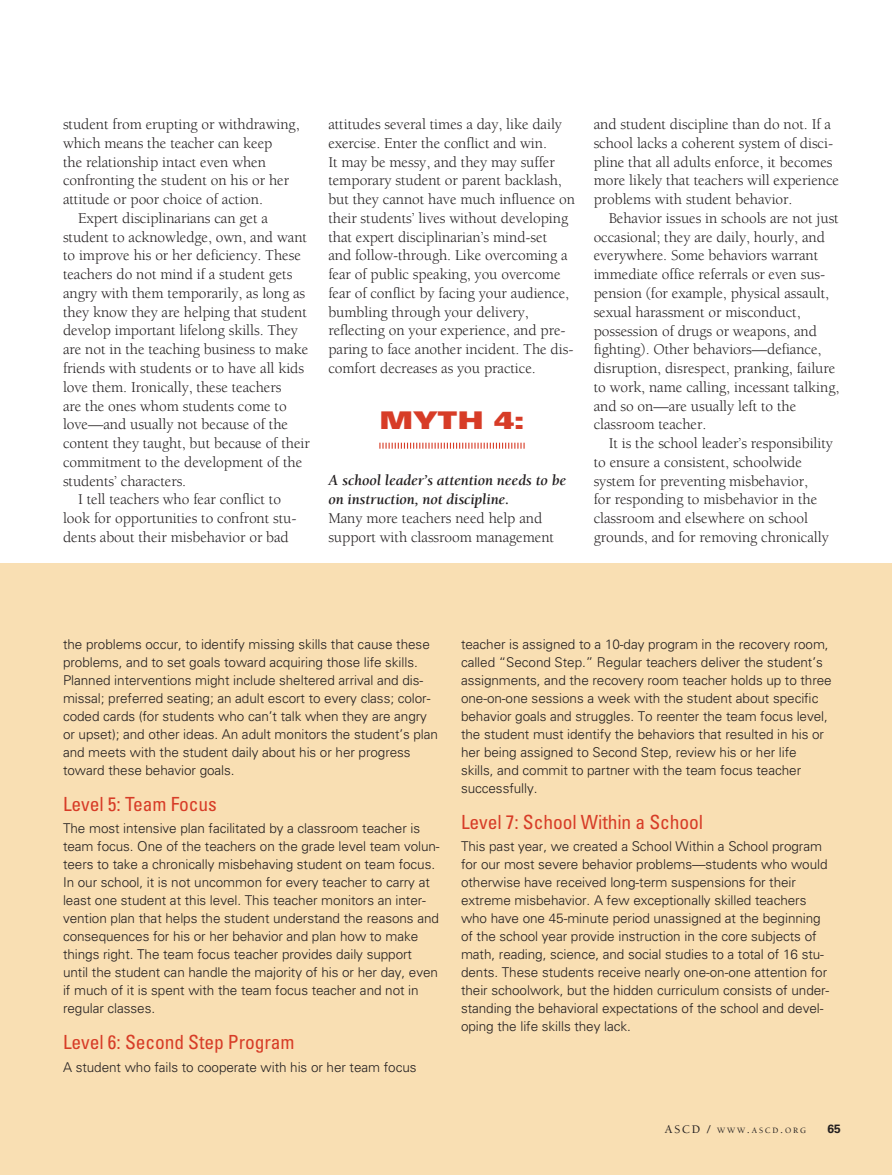
<style>
.page{position:relative;width:892px;height:1175px;background:#fff}
.page>*{position:absolute;margin:0;border:0;box-sizing:border-box;transform-origin:0 0}
.t1{font:24.3px "Univers LT Std X Black Ex";color:#d73c27}
.t2{font:condensed 19.5px "Univers LT Std";letter-spacing:-.005em;color:#d73c27}
.t3{font:15.3px/18.8px "Berkeley Std";letter-spacing:-.005em;color:#231f20}
.t4{font:italic 700 15.3px/18.8px "Berkeley Std";letter-spacing:-.005em;color:#231f20}
.t5{font:300 13.5px/18px "Univers LT Std";letter-spacing:-.005em;color:#231f20}
.t6{font:700 12px "Univers LT Std";color:#231f20}
.t7{font:500 8.4px "Berkeley Std";letter-spacing:.215em;color:#231f20}
.s1{font-size:12px}
</style>
<div class="page">
<div style="left:0;top:563px;width:891px;height:612px;background:#f9dfb3"></div>
<svg style="left:379px;top:443px;width:145px;height:6px"></svg>
<p class="t3" style="left:63px;top:115px;width:238px">student from erupting or withdrawing,</p>
<p class="t3" style="left:63px;top:134px;width:211px">which means the teacher can keep</p>
<p class="t3" style="left:63px;top:153px;width:204px">the relationship intact even when</p>
<p class="t3" style="left:63px;top:171px;width:227px">confronting the student on his or her</p>
<p class="t3" style="left:63px;top:190px;width:201px">attitude or poor choice of action.</p>
<p class="t3" style="left:78px;top:209px;width:191px">Expert disciplinarians can get a</p>
<p class="t3" style="left:63px;top:228px;width:245px">student to acknowledge, own, and want</p>
<p class="t3" style="left:63px;top:246px;width:239px">to improve his or her deficiency. These</p>
<p class="t3" style="left:63px;top:265px;width:231px">teachers do not mind if a student gets</p>
<p class="t3" style="left:63px;top:284px;width:243px">angry with them temporarily, as long as</p>
<p class="t3" style="left:63px;top:303px;width:245px">they know they are helping that student</p>
<p class="t3" style="left:63px;top:321px;width:236px">develop important lifelong skills. They</p>
<p class="t3" style="left:63px;top:340px;width:246px">are not in the teaching business to make</p>
<p class="t3" style="left:63px;top:359px;width:242px">friends with students or to have all kids</p>
<p class="t3" style="left:63px;top:378px;width:220px">love them. Ironically, these teachers</p>
<p class="t3" style="left:63px;top:396px;width:225px">are the ones whom students come to</p>
<p class="t3" style="left:63px;top:415px;width:226px">love—and usually not because of the</p>
<p class="t3" style="left:63px;top:434px;width:248px">content they taught, but because of their</p>
<p class="t3" style="left:63px;top:453px;width:240px">commitment to the development of the</p>
<p class="t3" style="left:63px;top:471px;width:125px">students’ characters.</p>
<p class="t3" style="left:78px;top:490px;width:204px">I tell teachers who fear conflict to</p>
<p class="t3" style="left:63px;top:509px;width:235px">look for opportunities to confront stu-</p>
<p class="t3" style="left:63px;top:528px;width:227px">dents about their misbehavior or bad</p>
<p class="t3" style="left:328px;top:115px;width:248px">attitudes several times a day, like daily exercise. Enter the conflict and win.<br>It may be messy, and they may suffer temporary student or parent backlash, but they cannot have much influence on their students’ lives without developing that expert disciplinarian’s mind-set<br>and follow-through. Like overcoming a fear of public speaking, you overcome fear of conflict by facing your audience, bumbling through your delivery, reflecting on your experience, and pre&shy;paring to face another incident. The dis&shy;comfort decreases as you practice.</p>
<h1 class="t1" style="left:379px;top:406px;width:146px">Myth 4:</h1>
<p class="t4" style="left:328px;top:471px;width:239px">A school leader’s attention needs to be on instruction, not discipline.</p>
<p class="t3" style="left:328px;top:509px;width:227px">Many more teachers need help and support with classroom management</p>
<p class="t3" style="left:593px;top:115px;width:247px">and student discipline than do not. If a school lacks a coherent system of disci&shy;pline that all adults enforce, it becomes more likely that teachers will experience problems with student behavior.</p>
<p class="t3" style="left:593px;top:209px;width:247px;text-indent:15px">Behavior issues in schools are not just occasional; they are daily, hourly, and everywhere. Some behaviors warrant immediate office referrals or even sus&shy;pension (for example, physical assault, sexual harassment or misconduct, possession of drugs or weapons, and fighting). Other behaviors—defiance, disruption, disrespect, pranking, failure to work, name calling, incessant talking, and so on—are usually left to the classroom teacher.</p>
<p class="t3" style="left:593px;top:434px;width:241px;text-indent:15px">It is the school leader’s responsibility to ensure a consistent, schoolwide system for preventing misbehavior,<br>for responding to misbehavior in the classroom and elsewhere on school grounds, and for removing chronically</p>
<p class="t5" style="left:63px;top:634px;width:376px">the problems occur, to identify missing skills that cause these problems, and to set goals toward acquiring those life skills.<br>Planned interventions might include sheltered arrival and dis&shy;missal; preferred seating; an adult escort to every class; color&shy;coded cards (for students who can’t talk when they are angry or upset); and other ideas. An adult monitors the student’s plan and meets with the student daily about his or her progress toward these behavior goals.</p>
<p class="t2" style="left:63px;top:791px;width:155px">Level 5: Team Focus</p>
<p class="t5" style="left:63px;top:819px;width:378px">The most intensive plan facilitated by a classroom teacher is team focus. One of the teachers on the grade level team volun&shy;teers to take a chronically misbehaving student on team focus.<br>In our school, it is not uncommon for every teacher to carry at least one student at this level. This teacher monitors an inter&shy;vention plan that helps the student understand the reasons and consequences for his or her behavior and plan how to make things right. The team focus teacher provides daily support until the student can handle the majority of his or her day, even if much of it is spent with the team focus teacher and not in regular classes.</p>
<p class="t2" style="left:63px;top:1029px;width:233px">Level 6: Second Step Program</p>
<p class="t5" style="left:63px;top:1057px;width:355px">A student who fails to cooperate with his or her team focus</p>
<p class="t5" style="left:461px;top:634px;width:372px">teacher is assigned to a 10-day program in the recovery room, called “Second Step.” Regular teachers deliver the student’s assignments, and the recovery room teacher holds up to three one-on-one sessions a week with the student about specific behavior goals and struggles. To reenter the team focus level, the student must identify the behaviors that resulted in his or her being assigned to Second Step, review his or her life skills, and commit to partner with the team focus teacher successfully.</p>
<p class="t2" style="left:460px;top:809px;width:243px">Level 7: School Within a School</p>
<p class="t5" style="left:460px;top:837px;width:369px">This past year, we created a School Within a School program for our most severe behavior problems—students who would otherwise have received long-term suspensions for their extreme misbehavior. A few exceptionally skilled teachers who have one 45-minute period unassigned at the beginning of the school year provide instruction in the core subjects of math, reading, science, and social studies to a total of 16 stu&shy;dents. These students receive nearly one-on-one attention for their schoolwork, but the hidden curriculum consists of under&shy;standing the behavioral expectations of the school and devel&shy;oping the life skills they lack.</p>
<p class="t7" style="left:664px;top:1125px;width:143px"><span class="s1">ASCD /</span> WWW<span class="s1">.</span>ASCD<span class="s1">.</span>ORG</p>
<p class="t6" style="left:827px;top:1121px;width:15px">65</p>
</div>
